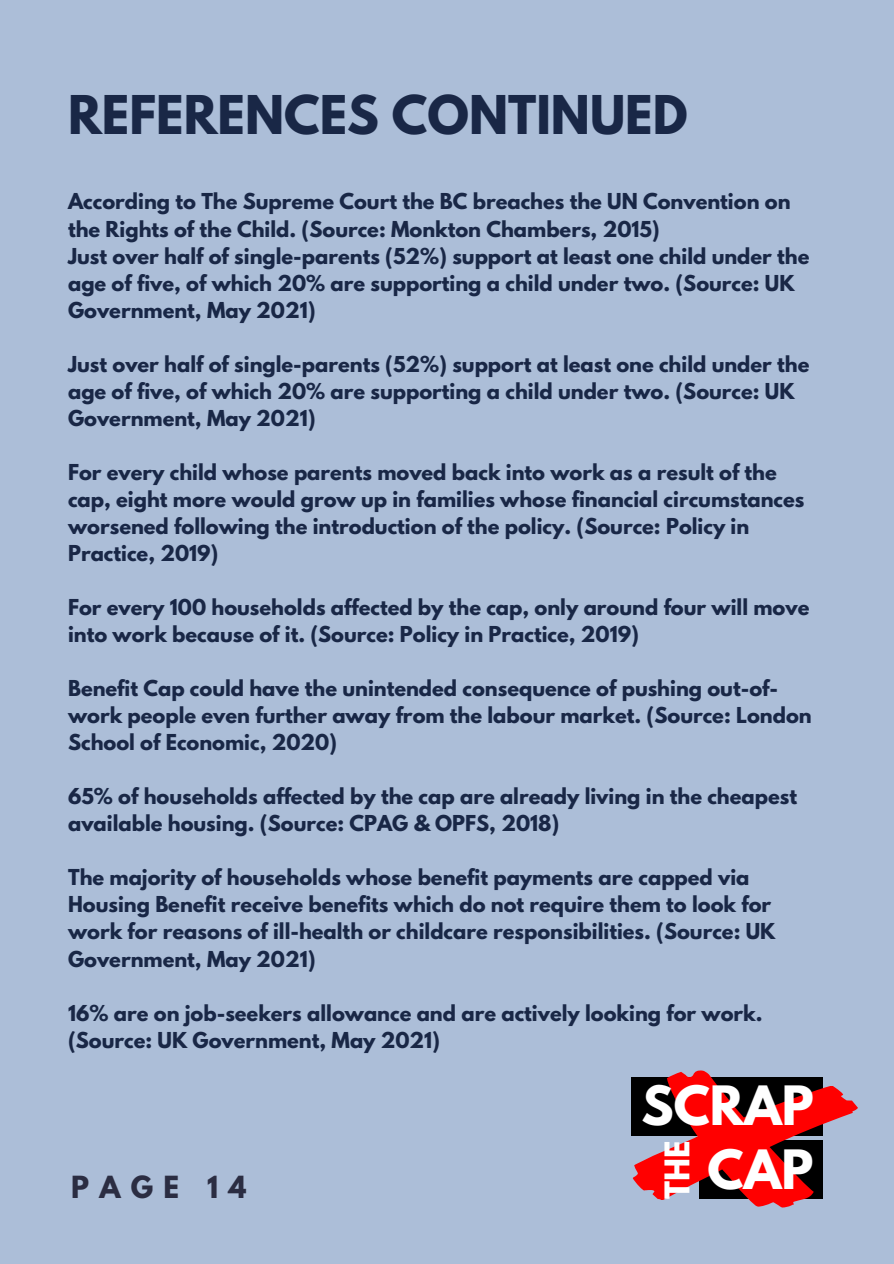
<style>
.page{position:relative;width:894px;height:1264px;background:#fff}
.page>*{position:absolute;margin:0;border:0;box-sizing:border-box;transform-origin:0 0}
.t1{font:700 48px "League Spartan";color:#fff}
.t2{font:700 47.25px "League Spartan";color:#192746}
.t3{font:700 30.15px "League Spartan";color:#fff}
.t4{font:700 27px "League Spartan";letter-spacing:.38em;color:#2b2d42}
.t5{font:700 19.5px/27px "League Spartan";color:#192746}
</style>
<div class="page">
<div style="left:0;top:0;width:893px;height:1263px;background:#acbed8"></div>
<svg style="left:631px;top:1070px;width:227px;height:138px"></svg>
<p class="t2" style="left:68px;top:91px;width:621px">REFERENCES CONTINUED</p>
<p class="t5" style="left:68px;top:191px;width:723px">According to The Supreme Court the BC breaches the UN Convention on the Rights of the Child. (Source: Monkton Chambers, 2015)</p>
<p class="t5" style="left:68px;top:245px;width:742px">Just over half of single-parents (52%) support at least one child under the age of five, of which 20% are supporting a child under two. (Source: UK<br>Government, May 2021)</p>
<p class="t5" style="left:68px;top:353px;width:742px">Just over half of single-parents (52%) support at least one child under the age of five, of which 20% are supporting a child under two. (Source: UK<br>Government, May 2021)</p>
<p class="t5" style="left:68px;top:461px;width:737px">For every child whose parents moved back into work as a result of the cap, eight more would grow up in families whose financial circumstances worsened following the introduction of the policy. (Source: Policy in Practice, 2019)</p>
<p class="t5" style="left:68px;top:596px;width:742px">For every 100 households affected by the cap, only around four will move into work because of it. (Source: Policy in Practice, 2019)</p>
<p class="t5" style="left:68px;top:677px;width:745px">Benefit Cap could have the unintended consequence of pushing out-of&shy;work people even further away from the labour market. (Source: London<br>School of Economic, 2020)</p>
<p class="t5" style="left:68px;top:785px;width:730px">65% of households affected by the cap are already living in the cheapest available housing. (Source: CPAG &amp; OPFS, 2018)</p>
<p class="t5" style="left:68px;top:866px;width:708px">The majority of households whose benefit payments are capped via Housing Benefit receive benefits which do not require them to look for work for reasons of ill-health or childcare responsibilities. (Source: UK Government, May 2021)</p>
<p class="t5" style="left:68px;top:1001px;width:695px">16% are on job-seekers allowance and are actively looking for work. (Source: UK Government, May 2021)</p>
<p class="t4" style="left:71px;top:1174px;width:177px">PAGE 14</p>
<p class="t1" style="left:641px;top:1081px;width:174px">SCRAP</p>
<p class="t3" style="left:662px;top:1198px;width:60px;rotate:-90deg">THE</p>
<p class="t1" style="left:707px;top:1145px;width:107px">CAP</p>
</div>
